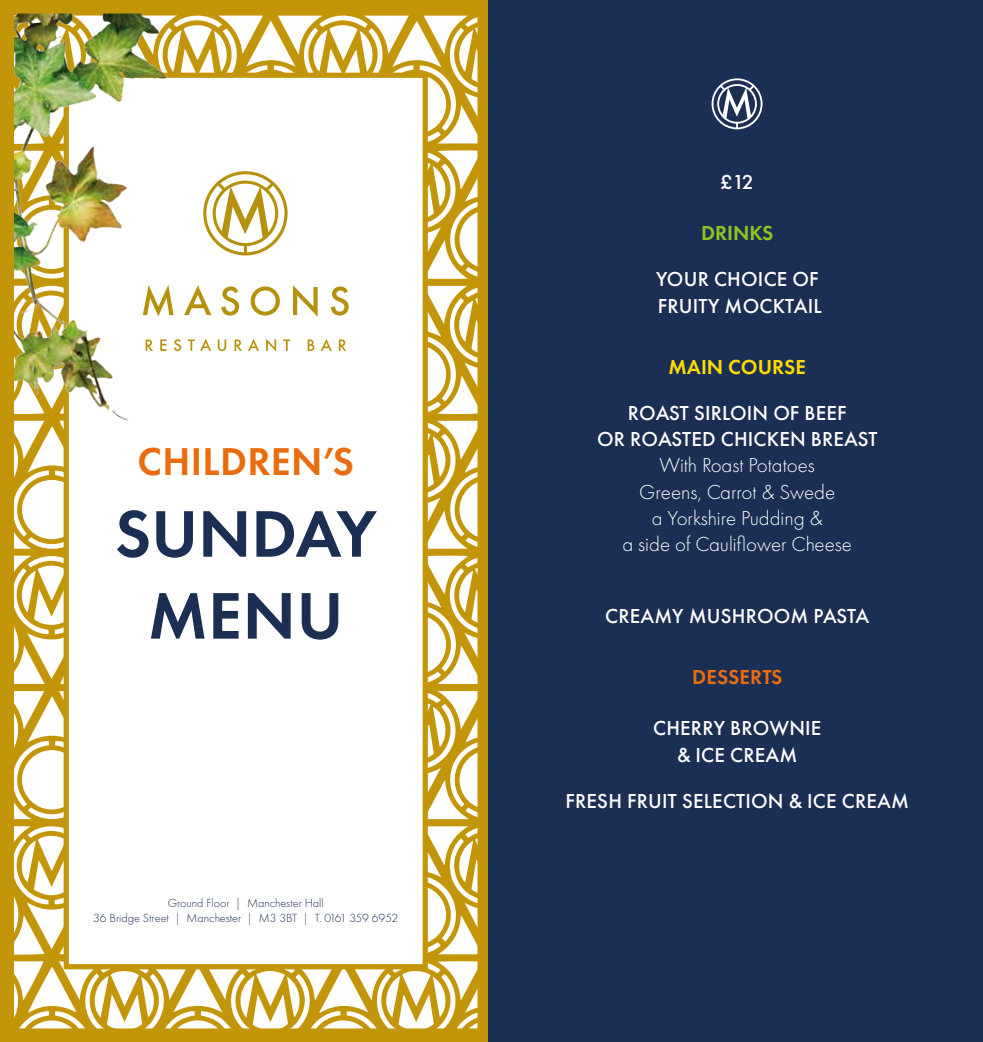
<style>
.page{position:relative;width:983px;height:1042px;background:#fff}
.page>*{position:absolute;margin:0;border:0;box-sizing:border-box;transform-origin:0 0}
.t1{font:600 68.25px/81.9px "Futura PT";color:#1b2f54;text-align:center}
.t2{font:600 40.25px "Futura PT";letter-spacing:.01em;color:#e96d0e}
.t3{font:500 21px/26.2px "Futura PT";letter-spacing:.01em;color:#fff;text-align:center}
.t4{font:300 21px/26.2px "Futura PT";color:#fff;text-align:center}
.t5{font:600 21px "Futura PT";color:#ffda00}
.t6{font:600 21px "Futura PT";letter-spacing:.01em;color:#e96d0e}
.t7{font:600 21px "Futura PT";color:#95c11f}
.t8{font:300 12.25px/14.7px "Futura PT";color:#1b2f54;text-align:center}
</style>
<div class="page">
<svg style="left:0;top:0;width:488px;height:1042px"></svg>
<div style="left:488px;top:0;width:494px;height:1042px;background:#1b2f54"></div>
<svg style="left:711px;top:78px;width:51px;height:51px"></svg>
<h2 class="t2" style="left:138px;top:436px;width:218px">CHILDREN’S</h2>
<h1 class="t1" style="left:115px;top:492px;width:263px">SUNDAY<br>MENU</h1>
<p class="t8" style="left:93px;top:896px;width:306px">Ground Floor | Manchester Hall<br>36 Bridge Street | Manchester | M3 3BT | T. 0161 359 6952</p>
<p class="t3" style="left:720px;top:169px;width:35px">£12</p>
<p class="t7" style="left:701px;top:220px;width:74px">DRINKS</p>
<p class="t3" style="left:655px;top:266px;width:167px;text-align:left">YOUR CHOICE OF<br>FRUITY MOCKTAIL</p>
<p class="t5" style="left:668px;top:353px;width:139px">MAIN COURSE</p>
<p class="t3" style="left:597px;top:400px;width:282px">ROAST SIRLOIN OF BEEF<br>OR ROASTED CHICKEN BREAST</p>
<p class="t4" style="left:622px;top:452px;width:231px">With Roast Potatoes<br>Greens, Carrot &amp; Swede<br>a Yorkshire Pudding &amp;<br>a side of Cauliflower Cheese</p>
<p class="t3" style="left:605px;top:602px;width:265px">CREAMY MUSHROOM PASTA</p>
<p class="t6" style="left:692px;top:664px;width:92px">DESSERTS</p>
<p class="t3" style="left:653px;top:715px;width:170px">CHERRY BROWNIE &amp; ICE CREAM</p>
<p class="t3" style="left:565px;top:787px;width:345px">FRESH FRUIT SELECTION &amp; ICE CREAM</p>
</div>
